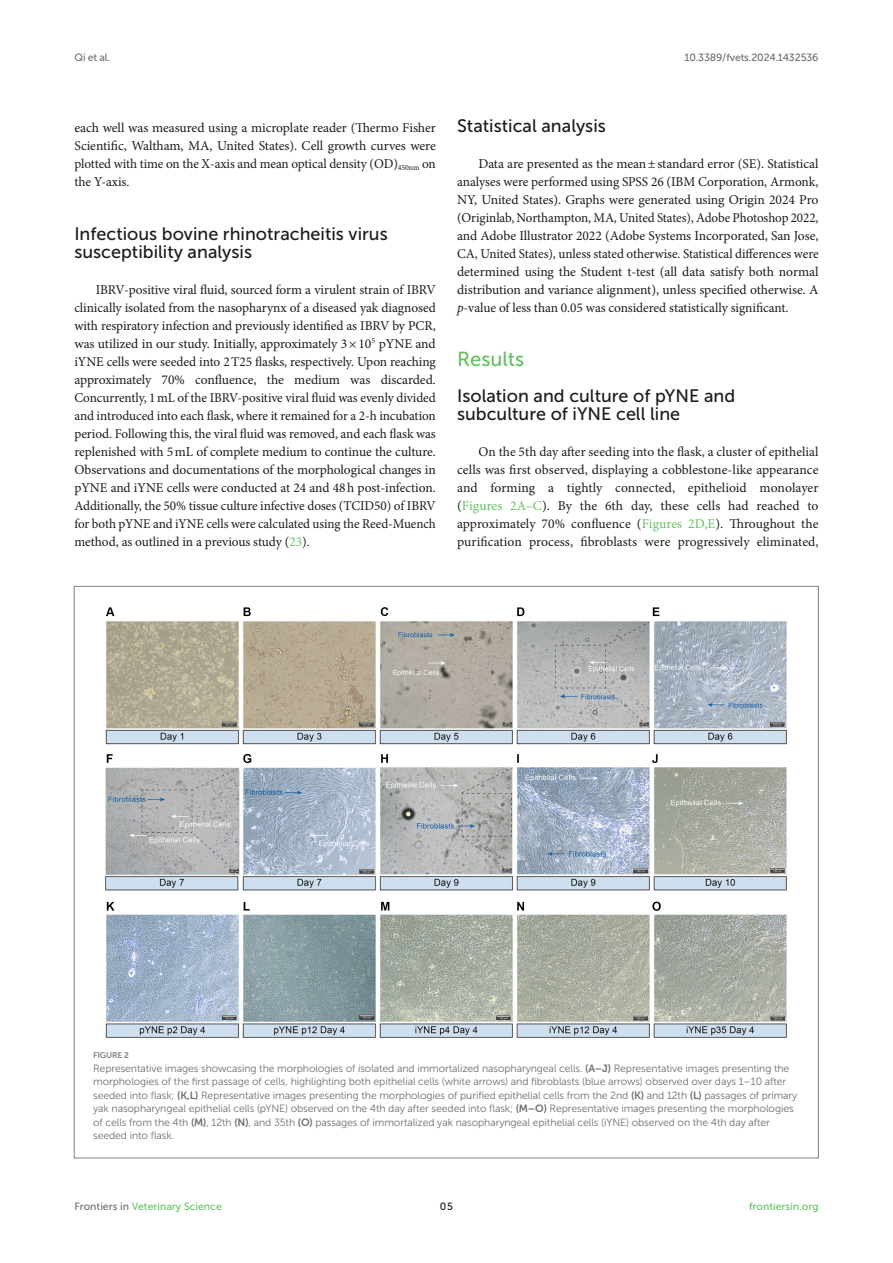
<style>
.page{position:relative;width:893px;height:1263px;background:#fff}
.page>*{position:absolute;margin:0;border:0;box-sizing:border-box;transform-origin:0 0}
.HEAD_1{font:20.25px "Museo Sans 500";color:#65c161}
.HEAD_2{font:18px/18px "Museo Sans 500";color:#1b1c1b}
.HEAD_2_after_HEAD_1{font:18px/18px "Museo Sans 500";color:#1b1c1b}
.TEXT_FLUSH{font:13.5px/18px "Minion Pro";letter-spacing:-.005em;color:#1b1c1b;text-align:justify}
.FIG_LEG{font:10.5px/13.5px "Museo Sans 300";letter-spacing:-.01em;color:#706f70}
.t1{font:10.5px "Museo Sans 500";color:#65c161}
.t2{font:10.5px "Museo Sans 500";letter-spacing:-.015em;color:#706f70}
.t3{font:10.5px "Museo Sans 500";color:#1b1c1b}
.FIG_HD{font:8.25px "Museo Sans 700";letter-spacing:-.01em;color:#7e7f7f}
.s1{color:#65c161}
.s2{font-style:italic}
.s3{font-family:"Museo Sans 700"}
.s4{color:#706f70}
</style>
<div class="page">
<img style="left:105px;top:607px;width:682px;height:431px">
<p class="t2" style="left:74px;top:51px;width:37px">Qi et al.</p>
<p class="t2" style="left:684px;top:51px;width:136px">10.3389/fvets.2024.1432536</p>
<p class="TEXT_FLUSH" style="left:74px;top:119px;width:363px">each well was measured using a microplate reader (Thermo Fisher Scientific, Waltham, MA, United States). Cell growth curves were plotted with time on the X-axis and mean optical density (OD)<sub>450nm</sub> on the Y-axis.</p>
<p class="HEAD_2" style="left:74px;top:225px;width:315px">Infectious bovine rhinotracheitis virus susceptibility analysis</p>
<p class="TEXT_FLUSH" style="left:74px;top:281px;width:363px;text-indent:21px">IBRV-positive viral fluid, sourced form a virulent strain of IBRV clinically isolated from the nasopharynx of a diseased yak diagnosed with respiratory infection and previously identified as IBRV by PCR, was utilized in our study. Initially, approximately 3×10<sup>5</sup> pYNE and iYNE cells were seeded into 2T25 flasks, respectively. Upon reaching approximately 70% confluence, the medium was discarded.<br>Concurrently, 1mL of the IBRV-positive viral fluid was evenly divided and introduced into each flask, where it remained for a 2-h incubation period. Following this, the viral fluid was removed, and each flask was replenished with 5mL of complete medium to continue the culture.<br>Observations and documentations of the morphological changes in pYNE and iYNE cells were conducted at 24 and 48h post-infection.<br>Additionally, the 50% tissue culture infective doses (TCID50) of IBRV for both pYNE and iYNE cells were calculated using the Reed-Muench method, as outlined in a previous study (<span class="s1">23</span>).</p>
<p class="HEAD_2" style="left:457px;top:117px;width:150px">Statistical analysis</p>
<p class="TEXT_FLUSH" style="left:457px;top:155px;width:363px;text-indent:21px">Data are presented as the mean±standard error (SE). Statistical analyses were performed using SPSS 26 (IBM Corporation, Armonk, NY, United States). Graphs were generated using Origin 2024 Pro (Originlab, Northampton, MA, United States), Adobe Photoshop 2022, and Adobe Illustrator 2022 (Adobe Systems Incorporated, San Jose, CA, United States), unless stated otherwise. Statistical differences were determined using the Student t-test (all data satisfy both normal distribution and variance alignment), unless specified otherwise. A <span class="s2">p</span>-value of less than 0.05 was considered statistically significant.</p>
<p class="HEAD_1" style="left:457px;top:348px;width:69px">Results</p>
<p class="HEAD_2_after_HEAD_1" style="left:457px;top:387px;width:280px">Isolation and culture of pYNE and subculture of iYNE cell line</p>
<p class="TEXT_FLUSH" style="left:457px;top:443px;width:363px;text-indent:21px">On the 5th day after seeding into the flask, a cluster of epithelial cells was first observed, displaying a cobblestone-like appearance and forming a tightly connected, epithelioid monolayer (<span class="s1">Figures 2A–C</span>). By the 6th day, these cells had reached to approximately 70% confluence (<span class="s1">Figures 2D,E</span>). Throughout the purification process, fibroblasts were progressively eliminated,</p>
<p class="FIG_HD" style="left:93px;top:1050px;width:37px">FIGURE 2</p>
<p class="FIG_LEG" style="left:93px;top:1061px;width:706px">Representative images showcasing the morphologies of isolated and immortalized nasopharyngeal cells. <span class="s3">(A–J)</span> Representative images presenting the morphologies of the first passage of cells, highlighting both epithelial cells (white arrows) and fibroblasts (blue arrows) observed over days 1–10 after seeded into flask; <span class="s3">(K,L)</span> Representative images presenting the morphologies of purified epithelial cells from the 2nd <span class="s3">(K)</span> and 12th <span class="s3">(L)</span> passages of primary yak nasopharyngeal epithelial cells (pYNE) observed on the 4th day after seeded into flask; <span class="s3">(M–O)</span> Representative images presenting the morphologies of cells from the 4th <span class="s3">(M)</span>, 12th <span class="s3">(N)</span>, and 35th <span class="s3">(O)</span> passages of immortalized yak nasopharyngeal epithelial cells (iYNE) observed on the 4th day after seeded into flask.</p>
<p class="t1" style="left:74px;top:1200px;width:149px"><span class="s4">Frontiers in</span> Veterinary Science</p>
<p class="t3" style="left:440px;top:1200px;width:14px">05</p>
<p class="t1" style="left:749px;top:1200px;width:71px">frontiersin.org</p>
</div>
